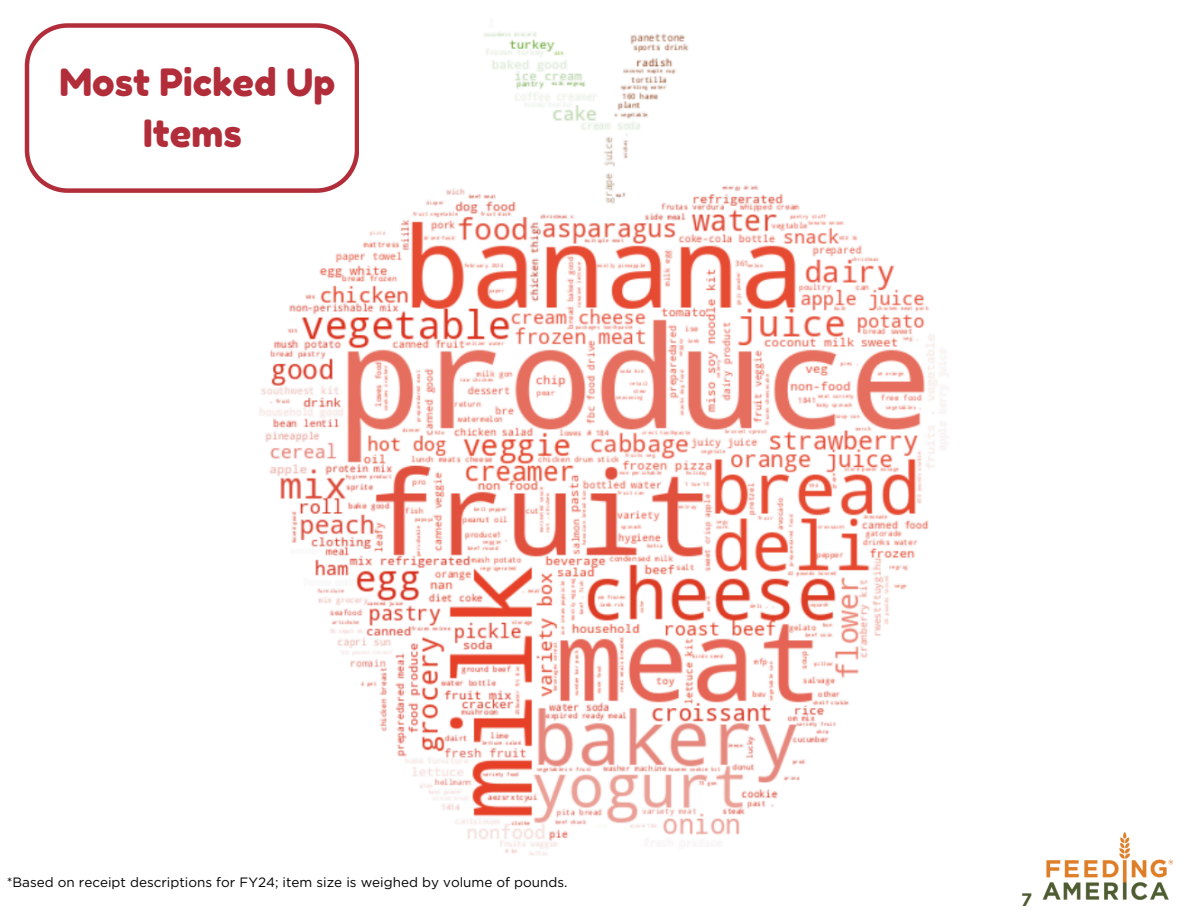
<style>
.page{position:relative;width:1188px;height:918px;background:#fff}
.page>*{position:absolute;margin:0;border:0;box-sizing:border-box;transform-origin:0 0}
.t1{font:37.65px/51.8px "Fredoka One";color:#b22d3a;text-align:center}
.t2{font:700 18px "Gotham";color:#4e5b31}
.t3{font:13.5px "Gotham";color:#000}
</style>
<div class="page">
<img style="left:259px;top:32px;width:860px;height:868px">
<svg style="left:25px;top:23px;width:334px;height:170px"></svg>
<img style="left:1039px;top:833px;width:133px;height:66px">
<p class="t1" style="left:59px;top:56px;width:277px">Most Picked Up<br>Items</p>
<h1 class="t3" style="left:7px;top:876px;width:562px">*Based on receipt descriptions for FY24; item size is weighed by volume of pounds.</h1>
<p class="t2" style="left:1021px;top:893px;width:13px">7</p>
</div>
